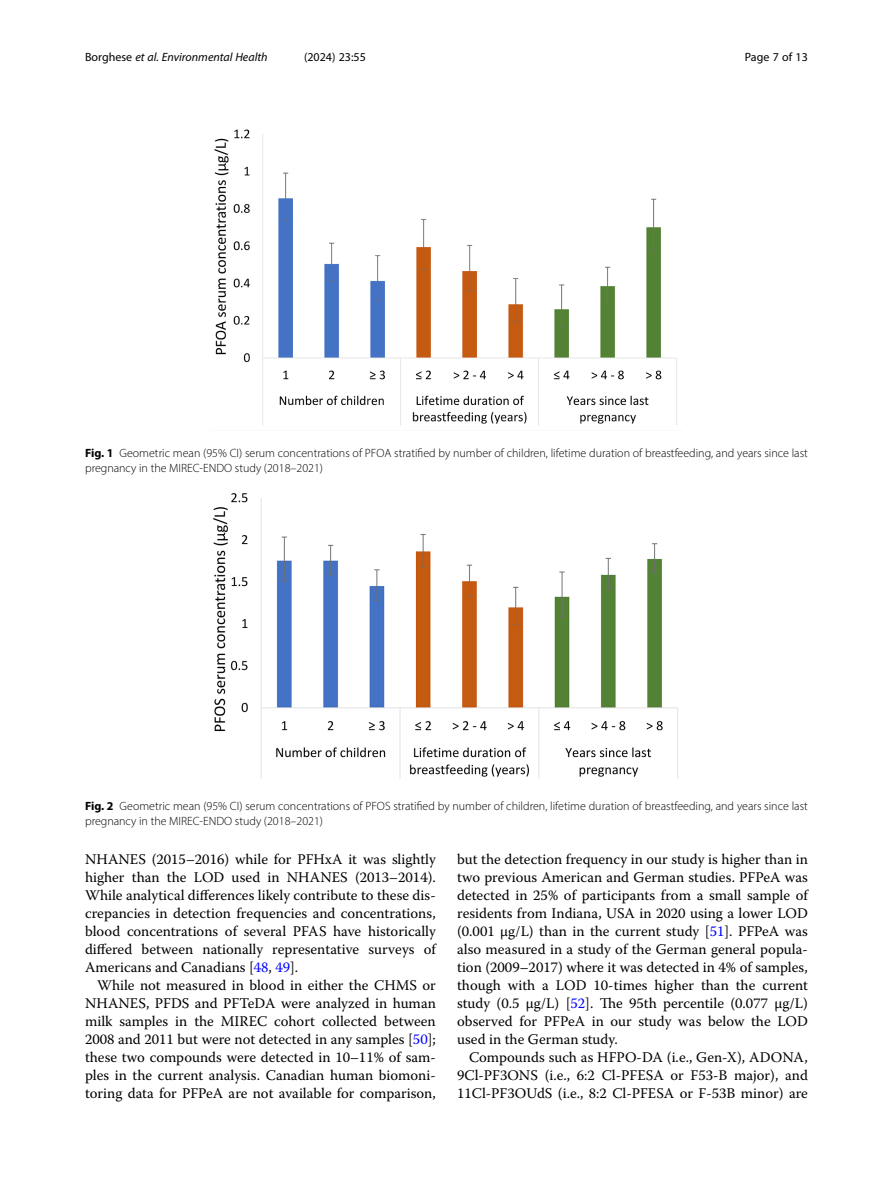
<style>
.page{position:relative;width:893px;height:1191px;background:#fff}
.page>*{position:absolute;margin:0;border:0;box-sizing:border-box;transform-origin:0 0}
.Body_Text_Indent{font:14.7px/18px "Warnock Pro";color:#000;text-align:justify}
.Figure_Caption{font:300 12px/15px "Myriad Pro";color:#000}
.t1{font:italic 12px "Myriad Pro";color:#000}
.t2{font:12px "Myriad Pro";color:#000}
.s1{font-style:normal}
.s2{font-weight:700}
.s3{color:#00f}
</style>
<div class="page">
<img style="left:213px;top:493px;width:465px;height:286px">
<img style="left:214px;top:129px;width:463px;height:297px">
<p class="t1" style="left:85px;top:50px;width:184px"><span class="s1">Borghese</span> et al. Environmental Health</p>
<p class="t2" style="left:304px;top:50px;width:63px">(2024) 23:55</p>
<p class="t2" style="left:745px;top:50px;width:65px">Page 7 of 13</p>
<p class="Figure_Caption" style="left:85px;top:446px;width:724px"><span class="s2">Fig. 1</span> Geometric mean (95% CI) serum concentrations of PFOA stratified by number of children, lifetime duration of breastfeeding, and years since last pregnancy in the MIREC-ENDO study (2018–2021)</p>
<p class="Figure_Caption" style="left:85px;top:798px;width:724px"><span class="s2">Fig. 2</span> Geometric mean (95% CI) serum concentrations of PFOS stratified by number of children, lifetime duration of breastfeeding, and years since last pregnancy in the MIREC-ENDO study (2018–2021)</p>
<p class="Body_Text_Indent" style="left:85px;top:850px;width:352px">NHANES (2015–2016) while for PFHxA it was slightly higher than the LOD used in NHANES (2013–2014).<br>While analytical differences likely contribute to these dis&shy;crepancies in detection frequencies and concentrations, blood concentrations of several PFAS have historically differed between nationally representative surveys of Americans and Canadians [<span class="s3">48</span>, <span class="s3">49</span>].</p>
<p class="Body_Text_Indent" style="left:85px;top:976px;width:352px;text-indent:12px">While not measured in blood in either the CHMS or NHANES, PFDS and PFTeDA were analyzed in human milk samples in the MIREC cohort collected between 2008 and 2011 but were not detected in any samples [<span class="s3">50</span>]; these two compounds were detected in 10–11% of sam&shy;ples in the current analysis. Canadian human biomoni&shy;toring data for PFPeA are not available for comparison,</p>
<p class="Body_Text_Indent" style="left:457px;top:850px;width:352px">but the detection frequency in our study is higher than in two previous American and German studies. PFPeA was detected in 25% of participants from a small sample of residents from Indiana, USA in 2020 using a lower LOD (0.001 µg/L) than in the current study [<span class="s3">51</span>]. PFPeA was also measured in a study of the German general popula&shy;tion (2009–2017) where it was detected in 4% of samples, though with a LOD 10-times higher than the current study (0.5 µg/L) [<span class="s3">52</span>]. The 95th percentile (0.077 µg/L) observed for PFPeA in our study was below the LOD used in the German study.</p>
<p class="Body_Text_Indent" style="left:457px;top:1048px;width:352px;text-indent:12px">Compounds such as HFPO-DA (i.e., Gen-X), ADONA, 9Cl-PF3ONS (i.e., 6:2 Cl-PFESA or F53-B major), and 11Cl-PF3OUdS (i.e., 8:2 Cl-PFESA or F-53B minor) are</p>
</div>
